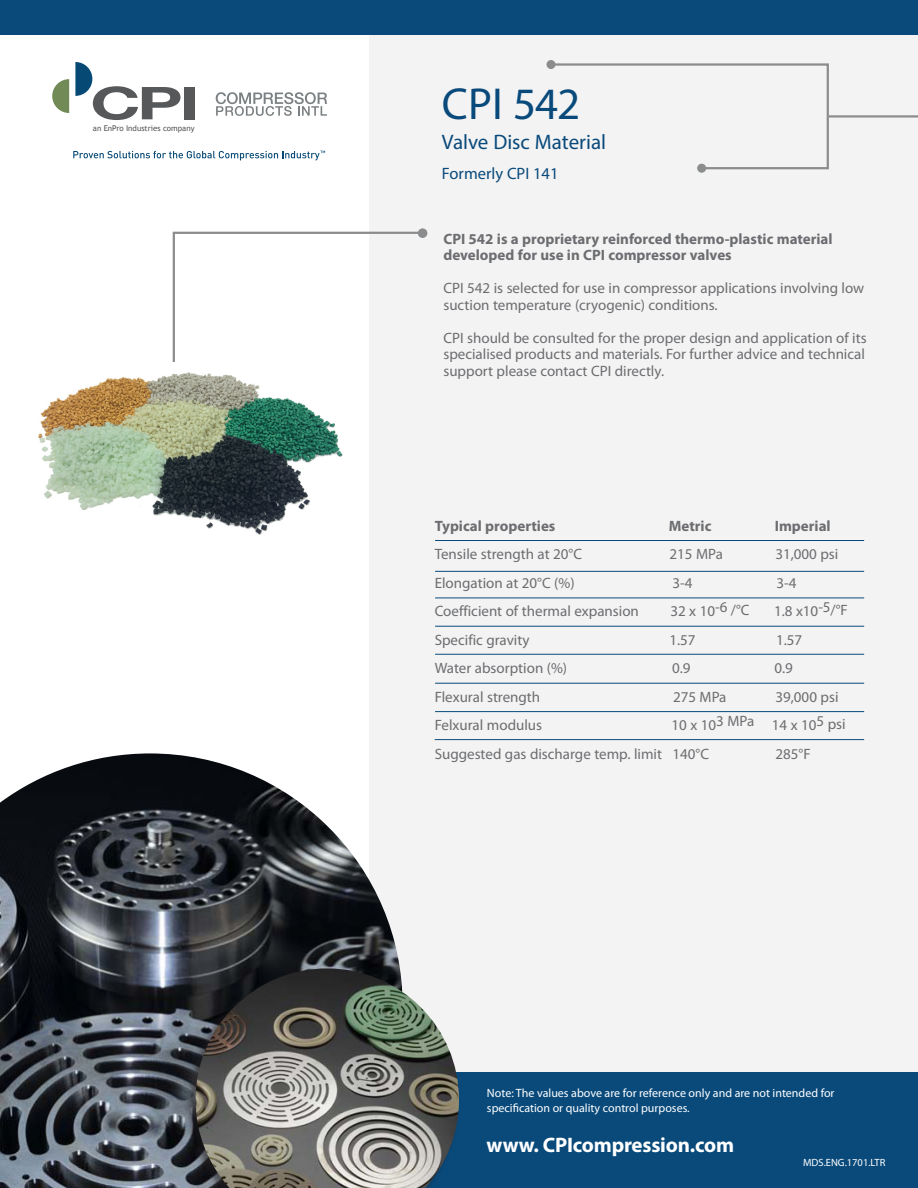
<style>
.page{position:relative;width:918px;height:1188px;background:#fff}
.page>*{position:absolute;margin:0;border:0;box-sizing:border-box;transform-origin:0 0}
.t1{font:45px "Myriad Pro";letter-spacing:-.01em;color:#094a7b}
.Bulleted_List{font:700 21px "Myriad Pro";letter-spacing:-.01em;color:#fff}
.t2{font:21px "Myriad Pro";color:#094a7b}
.t3{font:16.5px "Myriad Pro";color:#094a7b}
.t4{font:15px/16.5px "Myriad Pro";color:#6c6d70}
.t5{font:700 15px/16.5px "Myriad Pro";color:#6c6d70}
.Bulleted_List-2{font:12px/15px "Myriad Pro";color:#fff}
.t6{font:10.5px "Myriad Pro";color:#fff}
.t7{font:7.95px "Trebuchet MS";color:#57585a}
</style>
<div class="page">
<div style="left:370px;top:0;width:548px;height:1124px;background:#f3f3f3"></div>
<div style="left:0;top:1073px;width:918px;height:115px;background:#094a7b"></div>
<div style="left:0;top:0;width:918px;height:35px;background:#094a7b"></div>
<svg style="left:216px;top:92px;width:111px;height:24px"></svg>
<svg style="left:52px;top:79px;width:17px;height:34px"></svg>
<svg style="left:75px;top:62px;width:105px;height:58px"></svg>
<div style="left:184px;top:87px;width:10px;height:32px;background:#57585a"></div>
<svg style="left:73px;top:151px;width:252px;height:9px"></svg>
<div style="left:418px;top:228px;width:9px;height:10px;border:2px solid #8b8c8d;border-radius:50%"></div>
<svg style="left:172px;top:231px;width:256px;height:135px"></svg>
<hr style="left:829px;top:115px;width:89px;height:3px;background:#8b8c8d">
<svg style="left:556px;top:63px;width:274px;height:107px"></svg>
<div style="left:697px;top:164px;width:9px;height:9px;background:#8b8c8d;border-radius:50%"></div>
<div style="left:547px;top:60px;width:9px;height:9px;background:#8b8c8d;border-radius:50%"></div>
<hr style="left:435px;top:683px;width:429px;height:1px;background:#094a7b">
<hr style="left:435px;top:711px;width:429px;height:1px;background:#094a7b">
<hr style="left:435px;top:739px;width:429px;height:1px;background:#094a7b">
<hr style="left:435px;top:571px;width:429px;height:1px;background:#094a7b">
<hr style="left:435px;top:598px;width:429px;height:1px;background:#094a7b">
<hr style="left:435px;top:626px;width:429px;height:1px;background:#094a7b">
<hr style="left:435px;top:654px;width:429px;height:1px;background:#094a7b">
<hr style="left:435px;top:540px;width:429px;height:1px;background:#094a7b">
<img style="left:38px;top:363px;width:306px;height:172px">
<img style="left:0;top:753px;width:400px;height:435px">
<div style="left:184px;top:966px;width:277px;height:222px;background:#231f20;opacity:.57"></div>
<img style="left:196px;top:968px;width:263px;height:220px">
<p class="t7" style="left:93px;top:123px;width:103px">an EnPro Industries company</p>
<p class="t1" style="left:442px;top:76px;width:140px">CPI 542</p>
<p class="t2" style="left:442px;top:129px;width:166px">Valve Disc Material</p>
<p class="t3" style="left:442px;top:163px;width:118px">Formerly CPI 141</p>
<p class="t5" style="left:443px;top:230px;width:391px">CPI 542 is a proprietary reinforced thermo-plastic material developed for use in CPI compressor valves</p>
<p class="t4" style="left:443px;top:280px;width:422px">CPI 542 is selected for use in compressor applications involving low suction temperature (cryogenic) conditions.</p>
<p class="t4" style="left:443px;top:329px;width:425px;text-align:justify">CPI should be consulted for the proper design and application of its specialised products and materials. For further advice and technical support please contact CPI directly.</p>
<p class="t5" style="left:435px;top:517px;width:122px">Typical properties</p>
<p class="t5" style="left:669px;top:517px;width:44px">Metric</p>
<p class="t5" style="left:775px;top:517px;width:58px">Imperial</p>
<p class="t4" style="left:435px;top:546px;width:149px">Tensile strength at 20°C</p>
<p class="t4" style="left:669px;top:546px;width:55px">215 MPa</p>
<p class="t4" style="left:775px;top:546px;width:65px">31,000 psi</p>
<p class="t4" style="left:435px;top:574px;width:141px">Elongation at 20°C (%)</p>
<p class="t4" style="left:673px;top:574px;width:21px">3-4</p>
<p class="t4" style="left:776px;top:574px;width:21px">3-4</p>
<p class="t4" style="left:435px;top:603px;width:206px">Coefficient of thermal expansion</p>
<p class="t4" style="left:670px;top:602px;width:81px">32 x 10-6 /°C</p>
<p class="t4" style="left:774px;top:603px;width:75px">1.8 x10-5/°F</p>
<p class="t4" style="left:435px;top:631px;width:96px">Specific gravity</p>
<p class="t4" style="left:669px;top:631px;width:28px">1.57</p>
<p class="t4" style="left:776px;top:631px;width:28px">1.57</p>
<p class="t4" style="left:435px;top:660px;width:134px">Water absorption (%)</p>
<p class="t4" style="left:672px;top:660px;width:20px">0.9</p>
<p class="t4" style="left:774px;top:660px;width:20px">0.9</p>
<p class="t4" style="left:435px;top:688px;width:107px">Flexural strength</p>
<p class="t4" style="left:673px;top:688px;width:55px">275 MPa</p>
<p class="t4" style="left:775px;top:688px;width:65px">39,000 psi</p>
<p class="t4" style="left:435px;top:717px;width:109px">Felxural modulus</p>
<p class="t4" style="left:671px;top:717px;width:176px">10 x 103 MPa 14 x 105 psi</p>
<p class="t4" style="left:435px;top:745px;width:276px">Suggested gas discharge temp. limit 140°C</p>
<p class="t4" style="left:776px;top:745px;width:37px">285°F</p>
<p class="Bulleted_List-2" style="left:487px;top:1085px;width:349px">Note: The values above are for reference only and are not intended for specification or quality control purposes.</p>
<p class="Bulleted_List" style="left:487px;top:1131px;width:249px">www. CPIcompression.com</p>
<p class="t6" style="left:803px;top:1156px;width:84px">MDS.ENG.1701.LTR</p>
</div>
